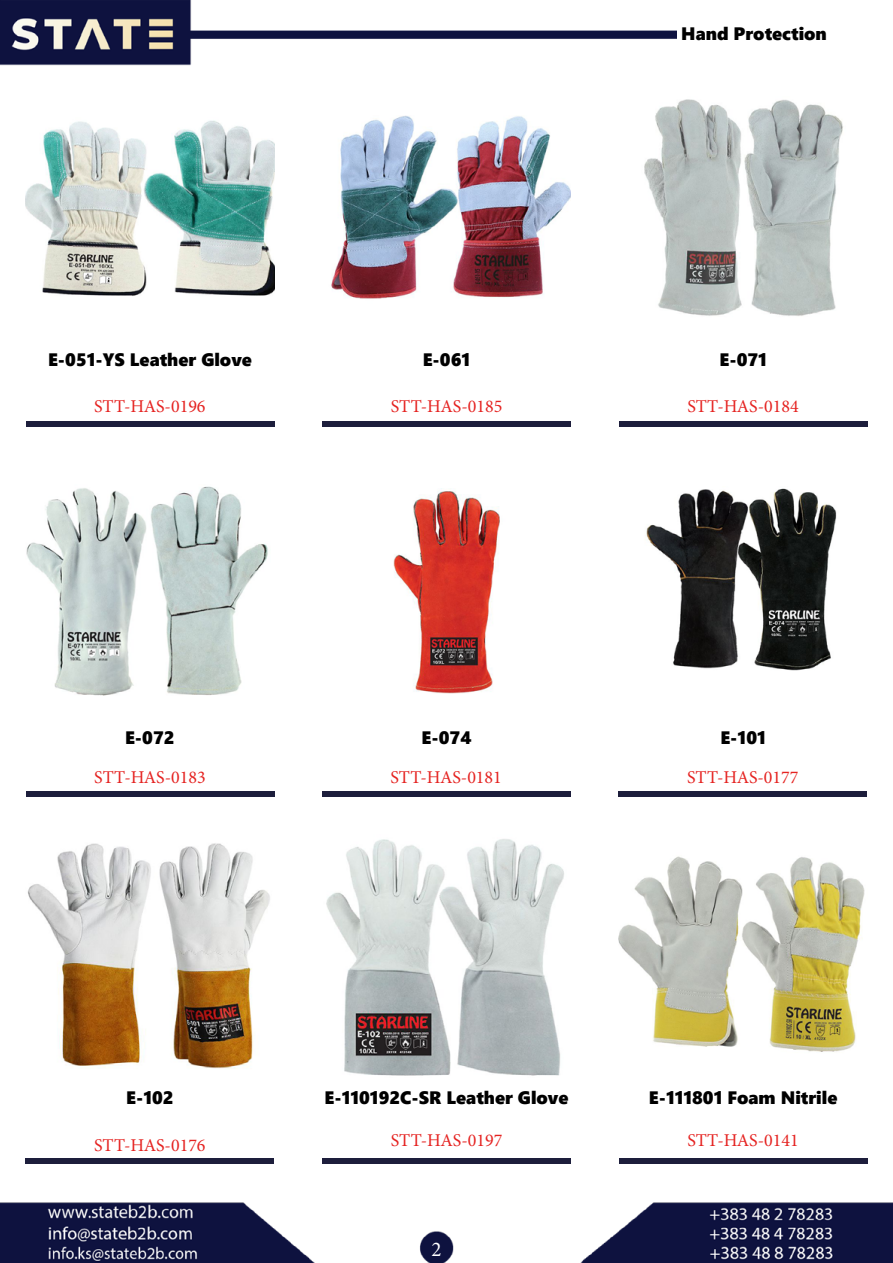
<style>
.page{position:relative;width:893px;height:1263px;background:#fff}
.page>*{position:absolute;margin:0;border:0;box-sizing:border-box;transform-origin:0 0}
.t1{font:21px "Minion Pro";color:#fff}
.t2{font:18px "Minion Pro";color:#e52321}
.t3{font:18px "Segoe UI Black";color:#000}
</style>
<div class="page">
<img style="left:0;top:0;width:893px;height:1263px">
<img style="left:26px;top:118px;width:248px;height:180px">
<img style="left:25px;top:484px;width:249px;height:213px">
<img style="left:322px;top:488px;width:249px;height:205px">
<img style="left:619px;top:487px;width:248px;height:185px">
<img style="left:618px;top:852px;width:249px;height:202px">
<img style="left:322px;top:834px;width:249px;height:243px">
<img style="left:25px;top:840px;width:249px;height:231px">
<img style="left:322px;top:110px;width:249px;height:196px">
<img style="left:619px;top:96px;width:249px;height:223px">
<div style="left:26px;top:421px;width:248px;height:6px;background:#1d1e3c"></div>
<div style="left:322px;top:421px;width:249px;height:6px;background:#1d1e3c"></div>
<div style="left:619px;top:421px;width:249px;height:6px;background:#1d1e3c"></div>
<div style="left:618px;top:791px;width:249px;height:6px;background:#1d1e3c"></div>
<div style="left:322px;top:791px;width:249px;height:6px;background:#1d1e3c"></div>
<div style="left:26px;top:791px;width:248px;height:6px;background:#1d1e3c"></div>
<div style="left:25px;top:1158px;width:249px;height:6px;background:#1d1e3c"></div>
<div style="left:322px;top:1158px;width:249px;height:6px;background:#1d1e3c"></div>
<div style="left:619px;top:1158px;width:249px;height:6px;background:#1d1e3c"></div>
<div style="left:677px;top:19px;width:73px;height:35px;background:#fff"></div>
<p class="t3" style="left:681px;top:20px;width:147px">Hand Protection</p>
<p class="t3" style="left:48px;top:347px;width:206px">E-051-YS Leather Glove</p>
<p class="t3" style="left:423px;top:347px;width:49px">E-061</p>
<p class="t3" style="left:719px;top:347px;width:49px">E-071</p>
<p class="t2" style="left:94px;top:394px;width:113px">STT-HAS-0196</p>
<p class="t2" style="left:391px;top:394px;width:113px">STT-HAS-0185</p>
<p class="t2" style="left:687px;top:394px;width:113px">STT-HAS-0184</p>
<p class="t3" style="left:125px;top:725px;width:51px">E-072</p>
<p class="t3" style="left:422px;top:725px;width:52px">E-074</p>
<p class="t3" style="left:720px;top:725px;width:47px">E-101</p>
<p class="t2" style="left:94px;top:766px;width:113px">STT-HAS-0183</p>
<p class="t2" style="left:390px;top:766px;width:113px">STT-HAS-0181</p>
<p class="t2" style="left:687px;top:766px;width:113px">STT-HAS-0177</p>
<p class="t3" style="left:126px;top:1085px;width:49px">E-102</p>
<p class="t3" style="left:325px;top:1085px;width:246px">E-110192C-SR Leather Glove</p>
<p class="t3" style="left:649px;top:1085px;width:190px">E-111801 Foam Nitrile</p>
<p class="t2" style="left:94px;top:1133px;width:113px">STT-HAS-0176</p>
<p class="t2" style="left:391px;top:1128px;width:113px">STT-HAS-0197</p>
<p class="t2" style="left:687px;top:1128px;width:113px">STT-HAS-0141</p>
<p class="t1" style="left:432px;top:1235px;width:12px">2</p>
</div>
